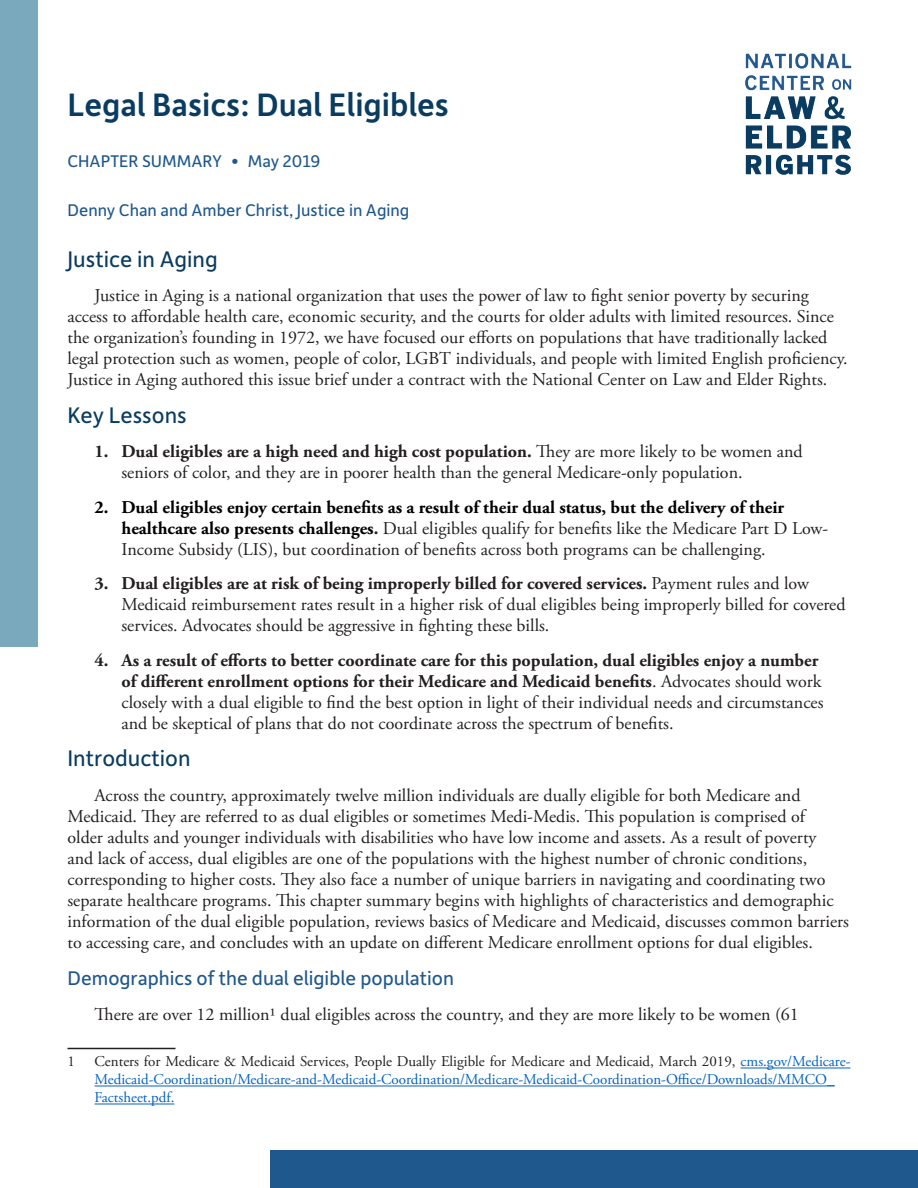
<style>
.page{position:relative;width:918px;height:1188px;background:#fff}
.page>*{position:absolute;margin:0;border:0;box-sizing:border-box;transform-origin:0 0}
.Title_Style{font:500 34.5px "Depot New";color:#0a3c61}
.Section_Headers{font:24px "Depot New";color:#0a3c61}
.t1{font:21px "Depot New";color:#1f588d}
.Body_Text{font:18px/21px "Adobe Garamond Pro";color:#231f20}
.Author_Names{font:18px "Depot New";color:#1f588d}
.Chapter_Summary___Da{font:18px "Depot New";color:#1f588d}
.Endnotes{font:15px/18px "Adobe Garamond Pro";color:#0563c1}
.Endnotes-2{font:15px "Adobe Garamond Pro";color:#231f20}
.s1{font-weight:700}
.s2{font-weight:700;color:#000}
.s3{color:#231f20}
</style>
<div class="page">
<img style="left:745px;top:53px;width:107px;height:122px">
<div style="left:0;top:0;width:38px;height:647px;background:#7aa8bc"></div>
<div style="left:270px;top:1150px;width:648px;height:38px;background:#1f588d"></div>
<hr style="left:68px;top:1048px;width:108px;height:1px;background:#231f20">
<hr style="left:741px;top:1068px;width:109px;height:1px;background:#0563c1">
<hr style="left:94px;top:1086px;width:741px;height:1px;background:#0563c1">
<hr style="left:94px;top:1104px;width:80px;height:1px;background:#0563c1">
<p class="Title_Style" style="left:68px;top:82px;width:383px">Legal Basics: Dual Eligibles</p>
<p class="Chapter_Summary___Da" style="left:68px;top:149px;width:254px">CHAPTER SUMMARY • May 2019</p>
<p class="Author_Names" style="left:68px;top:198px;width:343px">Denny Chan and Amber Christ, Justice in Aging</p>
<p class="Section_Headers" style="left:68px;top:243px;width:152px">Justice in Aging</p>
<p class="Body_Text" style="left:68px;top:286px;width:782px;text-indent:27px">Justice in Aging is a national organization that uses the power of law to fight senior poverty by securing access to affordable health care, economic security, and the courts for older adults with limited resources. Since the organization’s founding in 1972, we have focused our efforts on populations that have traditionally lacked legal protection such as women, people of color, LGBT individuals, and people with limited English proficiency.<br>Justice in Aging authored this issue brief under a contract with the National Center on Law and Elder Rights.</p>
<p class="Section_Headers" style="left:68px;top:399px;width:121px">Key Lessons</p>
<p class="Body_Text" style="left:122px;top:442px;width:683px;text-indent:-27px"><span class="s1">1. Dual eligibles are a high need and high cost population.</span> They are more likely to be women and seniors of color, and they are in poorer health than the general Medicare-only population.</p>
<p class="Body_Text" style="left:122px;top:497px;width:708px;text-indent:-27px"><span class="s2">2. Dual eligibles enjoy certain benefits as a result of their dual status, but the delivery of their healthcare also presents challenges</span><span class="s1">.</span> Dual eligibles qualify for benefits like the Medicare Part D Low-<br>Income Subsidy (LIS), but coordination of benefits across both programs can be challenging.</p>
<p class="Body_Text" style="left:122px;top:574px;width:726px;text-indent:-27px"><span class="s1">3. Dual eligibles are at risk of being improperly billed for covered services.</span> Payment rules and low<br>Medicaid reimbursement rates result in a higher risk of dual eligibles being improperly billed for covered services. Advocates should be aggressive in fighting these bills.</p>
<p class="Body_Text" style="left:122px;top:650px;width:704px;text-indent:-27px"><span class="s1">4. As a result of efforts to better coordinate care for this population, dual eligibles enjoy a number of different enrollment options for their Medicare and Medicaid benefits</span>. Advocates should work closely with a dual eligible to find the best option in light of their individual needs and circumstances and be skeptical of plans that do not coordinate across the spectrum of benefits.</p>
<p class="Section_Headers" style="left:68px;top:742px;width:125px">Introduction</p>
<p class="Body_Text" style="left:68px;top:785px;width:783px;text-indent:27px">Across the country, approximately twelve million individuals are dually eligible for both Medicare and Medicaid. They are referred to as dual eligibles or sometimes Medi-Medis. This population is comprised of<br>older adults and younger individuals with disabilities who have low income and assets. As a result of poverty<br>and lack of access, dual eligibles are one of the populations with the highest number of chronic conditions, corresponding to higher costs. They also face a number of unique barriers in navigating and coordinating two separate healthcare programs. This chapter summary begins with highlights of characteristics and demographic information of the dual eligible population, reviews basics of Medicare and Medicaid, discusses common barriers to accessing care, and concludes with an update on different Medicare enrollment options for dual eligibles.</p>
<p class="t1" style="left:68px;top:964px;width:388px">Demographics of the dual eligible population</p>
<p class="Body_Text" style="left:94px;top:1004px;width:706px">There are over 12 million1 dual eligibles across the country, and they are more likely to be women (61</p>
<p class="Endnotes-2" style="left:68px;top:1053px;width:9px">1</p>
<p class="Endnotes" style="left:94px;top:1053px;width:757px"><span class="s3">Centers for Medicare &amp; Medicaid Services, People Dually Eligible for Medicare and Medicaid, March 2019,</span> cms.gov/Medicare-<br>Medicaid-Coordination/Medicare-and-Medicaid-Coordination/Medicare-Medicaid-Coordination-Office/Downloads/MMCO_<br>Factsheet.pdf.</p>
</div>
